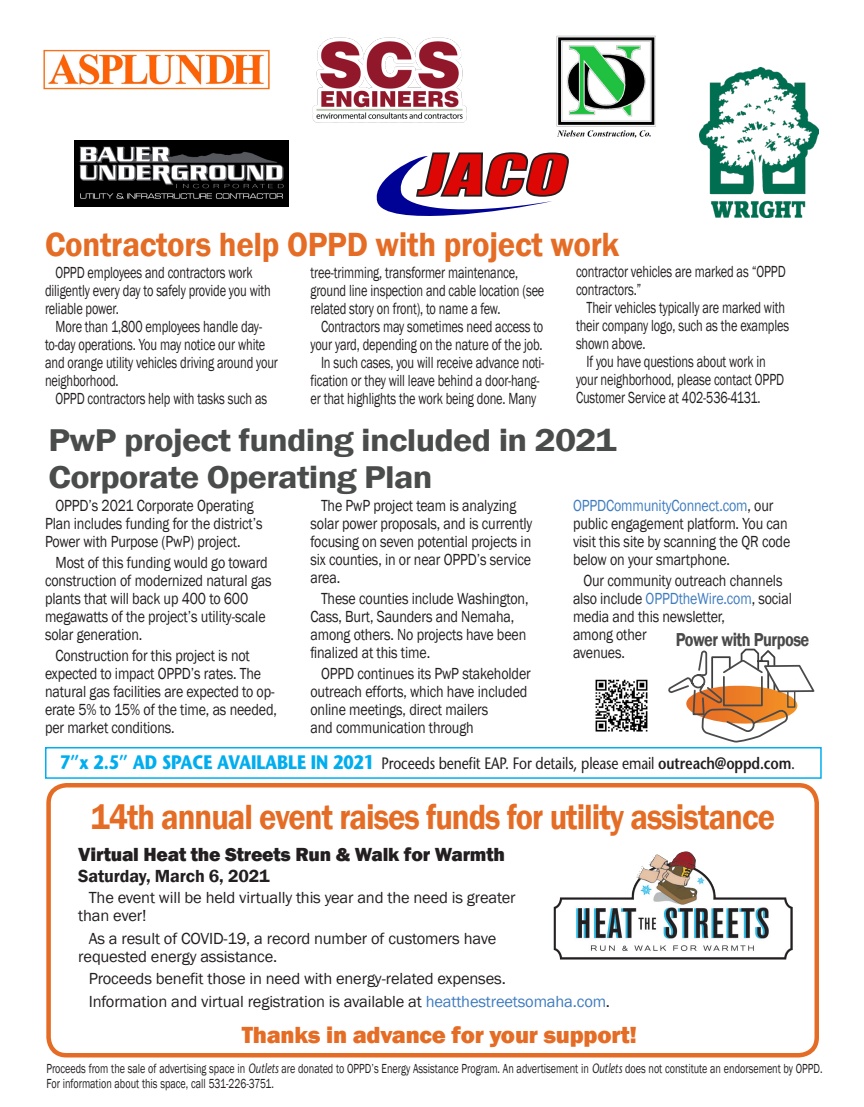
<style>
.page{position:relative;width:864px;height:1107px;background:#fff}
.page>*{position:absolute;margin:0;border:0;box-sizing:border-box;transform-origin:0 0}
.t1{font:600 36px "Franklin Gothic";letter-spacing:-.03em;color:#e56c25;scale:.9 1}
.t2{font:600 34.5px "Franklin Gothic";letter-spacing:-.01em;color:#e56c25;scale:.95 1}
.t3{font:600 32.4px/37.5px "Franklin Gothic";letter-spacing:-.02em;color:#4a4b4b;scale:1.11 1}
.t4{font:800 24px "Franklin Gothic";letter-spacing:-.01em;color:#e56c25}
.t5{font:800 19.5px "Franklin Gothic";letter-spacing:-.01em;color:#231f20}
.t6{font:600 19.35px "Franklin Gothic";letter-spacing:-.03em;color:#4a4a4a;scale:.85 1}
.t7{font:600 18px "Franklin Gothic";letter-spacing:-.01em;color:#231f20}
.t8{font:16.5px/18px "Franklin Gothic";letter-spacing:-.01em;color:#231f20;scale:.85 1}
.t9{font:16.5px/18px "Franklin Gothic";letter-spacing:-.01em;color:#231f20;scale:.75 1}
.t10{font:16.5px/18px "Franklin Gothic";letter-spacing:-.01em;color:#231f20}
.t11{font:500 16.5px "Stone Sans Std";letter-spacing:-.01em;color:#231f20;scale:.84 1}
.t12{font:13.5px/15px "Franklin Gothic";color:#231f20;scale:.75 1}
.s1{color:#3f7cbf}
.s2{font-weight:700;font-size:19.5px;color:#00aeef}
.s3{font-weight:600}
.s4{font-family:"Stone Sans Std";font-weight:500;font-style:italic}
</style>
<div class="page">
<div style="left:46px;top:783px;width:773px;height:275px;border:4px solid #e56c25;border-radius:18px"></div>
<img style="left:595px;top:679px;width:53px;height:53px">
<img style="left:553px;top:851px;width:240px;height:109px">
<svg style="left:376px;top:71px;width:193px;height:145px"></svg>
<img style="left:312px;top:37px;width:160px;height:90px">
<img style="left:557px;top:35px;width:99px;height:107px">
<img style="left:74px;top:140px;width:215px;height:66px">
<img style="left:700px;top:67px;width:119px;height:150px">
<img style="left:43px;top:50px;width:227px;height:40px">
<svg style="left:668px;top:648px;width:147px;height:95px"></svg>
<div style="left:45px;top:747px;width:777px;height:32px;background:#fff;border:2px solid #00aeef"></div>
<h2 class="t2" style="left:45px;top:223px;width:606px">Contractors help OPPD with project work</h2>
<p class="t9" style="left:310px;top:264px;width:313px">tree-trimming, transformer maintenance, ground line inspection and cable location (see related story on front), to name a few.</p>
<p class="t9" style="left:321px;top:318px;width:298px">Contractors may sometimes need access to</p>
<p class="t9" style="left:310px;top:336px;width:311px">your yard, depending on the nature of the job.</p>
<p class="t9" style="left:321px;top:354px;width:299px">In such cases, you will receive advance noti-</p>
<p class="t9" style="left:310px;top:372px;width:307px">fication or they will leave behind a door-hang-</p>
<p class="t9" style="left:310px;top:390px;width:303px">er that highlights the work being done. Many</p>
<p class="t9" style="left:576px;top:263px;width:281px">contractor vehicles are marked as “OPPD contractors.”</p>
<p class="t9" style="left:576px;top:299px;width:286px;text-indent:10px">Their vehicles typically are marked with their company logo, such as the examples shown above.</p>
<p class="t9" style="left:576px;top:353px;width:279px;text-indent:10px">If you have questions about work in your neighborhood, please contact OPPD<br>Customer Service at 402-536-4131.</p>
<h3 class="t3" style="left:49px;top:422px;width:513px">PwP project funding included in 2021<br>Corporate Operating Plan</h3>
<p class="t8" style="left:45px;top:497px;width:258px;text-indent:10px">OPPD’s 2021 Corporate Operating<br>Plan includes funding for the district’s<br>Power with Purpose (PwP) project.</p>
<p class="t8" style="left:45px;top:554px;width:268px;text-indent:10px">Most of this funding would go toward construction of modernized natural gas plants that will back up 400 to 600 megawatts of the project’s utility-scale solar generation.</p>
<p class="t8" style="left:45px;top:647px;width:274px;text-indent:10px">Construction for this project is not expected to impact OPPD’s rates. The natural gas facilities are expected to op&shy;erate 5% to 15% of the time, as needed, per market conditions.</p>
<p class="t9" style="left:45px;top:264px;width:303px;text-indent:10px">OPPD employees and contractors work diligently every day to safely provide you with reliable power.</p>
<p class="t9" style="left:45px;top:318px;width:312px;text-indent:10px">More than 1,800 employees handle day&shy;to-day operations. You may notice our white and orange utility vehicles driving around your neighborhood.</p>
<p class="t9" style="left:56px;top:390px;width:284px">OPPD contractors help with tasks such as</p>
<p class="t8" style="left:573px;top:497px;width:257px"><span class="s1">OPPDCommunityConnect.com</span>, our public engagement platform. You can visit this site by scanning the QR code below on your smartphone.</p>
<p class="t8" style="left:573px;top:572px;width:259px;text-indent:10px">Our community outreach channels also include <span class="s1">OPPDtheWire.com</span>, social media and this newsletter,<br>among other<br>avenues.</p>
<p class="t8" style="left:310px;top:497px;width:263px;text-indent:10px">The PwP project team is analyzing solar power proposals, and is currently focusing on seven potential projects in six counties, in or near OPPD’s service area.</p>
<p class="t8" style="left:310px;top:590px;width:258px;text-indent:10px">These counties include Washington,<br>Cass, Burt, Saunders and Nemaha, among others. No projects have been finalized at this time.</p>
<p class="t8" style="left:310px;top:665px;width:261px;text-indent:10px">OPPD continues its PwP stakeholder outreach efforts, which have included online meetings, direct mailers<br>and communication through</p>
<p class="t6" style="left:676px;top:627px;width:159px">Power with Purpose</p>
<p class="t11" style="left:60px;top:754px;width:877px"><span class="s2">7”x 2.5” AD SPACE AVAILABLE IN 2021</span> Proceeds benefit EAP. For details, please email <span class="s3">outreach@oppd.com</span>.</p>
<h1 class="t1" style="left:91px;top:795px;width:762px">14th annual event raises funds for utility assistance</h1>
<p class="t5" style="left:78px;top:842px;width:428px">Virtual Heat the Streets Run &amp; Walk for Warmth</p>
<p class="t7" style="left:78px;top:865px;width:193px">Saturday, March 6, 2021</p>
<p class="t10" style="left:78px;top:889px;width:439px;text-indent:10px">The event will be held virtually this year and the need is greater than ever!</p>
<p class="t10" style="left:78px;top:930px;width:419px;text-indent:10px">As a result of COVID-19, a record number of customers have requested energy assistance.</p>
<p class="t10" style="left:89px;top:968px;width:523px;line-height:22.5px">Proceeds benefit those in need with energy-related expenses.<br>Information and virtual registration is available at <span class="s1">heatthestreetsomaha.com</span>.</p>
<h3 class="t4" style="left:242px;top:1019px;width:397px">Thanks in advance for your support!</h3>
<p class="t12" style="left:46px;top:1062px;width:1036px">Proceeds from the sale of advertising space in <span class="s4">Outlets</span> are donated to OPPD’s Energy Assistance Program. An advertisement in <span class="s4">Outlets</span> does not constitute an endorsement by OPPD.<br>For information about this space, call 531-226-3751.</p>
</div>
